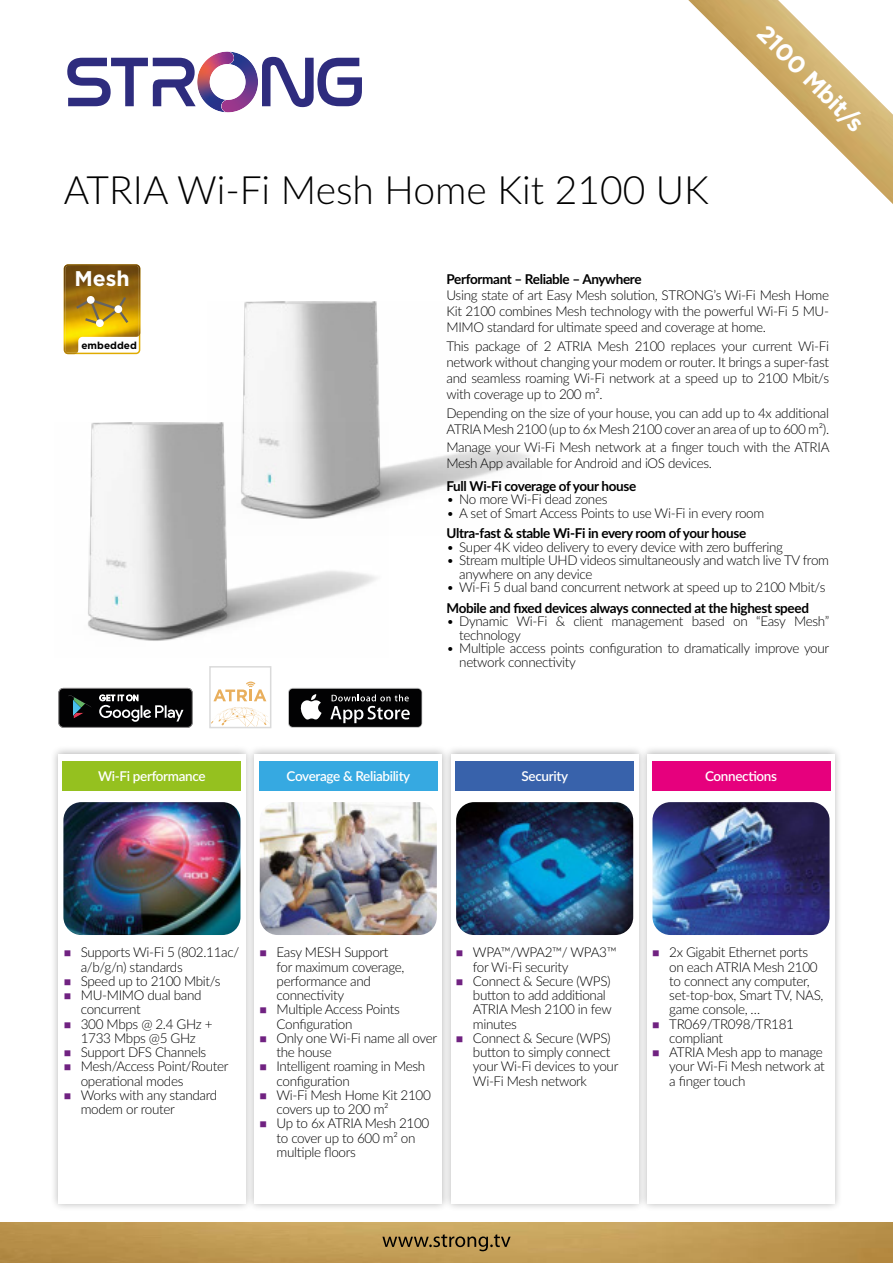
<style>
.page{position:relative;width:893px;height:1263px;background:#fff}
.page>*{position:absolute;margin:0;border:0;box-sizing:border-box;transform-origin:0 0}
.t1{font:300 39px "Lato";color:#000}
.t2{font:700 24px "Gotham";color:#fff}
.t3{font:700 21.3px "Gotham";color:#fff}
.t4{font:300 13.5px/14.2px "Lato";letter-spacing:-.025em;color:#000}
.t5{font:700 13.5px "Lato";letter-spacing:-.025em;color:#000}
.t6{font:600 13.5px "Lato";letter-spacing:-.025em;color:#fff}
.t7{font:700 10.05px "Gotham";color:#000}
.s1{color:#702281}
</style>
<div class="page">
<svg style="left:262px;top:57px;width:100px;height:50px"></svg>
<svg style="left:67px;top:52px;width:178px;height:60px"></svg>
<img style="left:688px;top:0;width:205px;height:204px">
<img style="left:0;top:1222px;width:893px;height:41px">
<svg style="left:382px;top:1234px;width:129px;height:17px;background:#9a7e47"></svg>
<img style="left:207px;top:301px;width:323px;height:200px">
<div style="left:246px;top:746px;width:204px;height:466px;background:#000;opacity:.3"></div>
<div style="left:255px;top:754px;width:187px;height:449px;background:#fff"></div>
<svg style="left:64px;top:264px;width:76px;height:90px;background:#b69231"></svg>
<div style="left:87px;top:296px;width:8px;height:8px;background:#fff;border-radius:50%"></div>
<div style="left:96px;top:319px;width:8px;height:8px;background:#fff;border-radius:50%"></div>
<div style="left:114px;top:305px;width:8px;height:8px;background:#fff;border-radius:50%"></div>
<div style="left:50px;top:746px;width:204px;height:466px;background:#000;opacity:.3"></div>
<div style="left:58px;top:754px;width:187px;height:449px;background:#fff"></div>
<div style="left:443px;top:746px;width:203px;height:466px;background:#000;opacity:.3"></div>
<div style="left:451px;top:754px;width:187px;height:449px;background:#fff"></div>
<div style="left:639px;top:746px;width:204px;height:466px;background:#000;opacity:.3"></div>
<div style="left:647px;top:754px;width:188px;height:449px;background:#fff"></div>
<img style="left:63px;top:802px;width:177px;height:133px">
<img style="left:456px;top:802px;width:177px;height:133px">
<img style="left:260px;top:802px;width:177px;height:133px">
<img style="left:652px;top:802px;width:178px;height:133px">
<img style="left:88px;top:423px;width:301px;height:218px">
<svg style="left:288px;top:688px;width:134px;height:40px"></svg>
<div style="left:289px;top:689px;width:133px;height:38px;background:#020203;border-radius:4px"></div>
<svg style="left:300px;top:694px;width:21px;height:26px"></svg>
<svg style="left:330px;top:694px;width:80px;height:29px"></svg>
<svg style="left:58px;top:688px;width:135px;height:40px;background:#292a2b"></svg>
<svg style="left:212px;top:707px;width:56px;height:18px"></svg>
<svg style="left:213px;top:681px;width:53px;height:20px"></svg>
<div style="left:209px;top:666px;width:62px;height:62px;border:2px solid #dadada"></div>
<div style="left:63px;top:761px;width:178px;height:30px;background:#95c11f"></div>
<div style="left:259px;top:761px;width:179px;height:30px;background:#36a9e1"></div>
<div style="left:455px;top:761px;width:179px;height:30px;background:#3862ab"></div>
<div style="left:652px;top:761px;width:178px;height:30px;background:#e6007d"></div>
<h1 class="t1" style="left:64px;top:175px;width:647px">ATRIA Wi-Fi Mesh Home Kit 2100 UK</h1>
<h2 class="t2" style="left:769px;top:21px;width:141px;rotate:45deg">2100 Mbit/s</h2>
<h3 class="t3" style="left:74px;top:269px;width:57px">Mesh</h3>
<p class="t7" style="left:81px;top:341px;width:57px">embedded</p>
<p class="t5" style="left:446px;top:274px;width:197px">Performant – Reliable – Anywhere</p>
<p class="t4" style="left:446px;top:286px;width:384px;line-height:16.2px;text-align:justify">Using state of art Easy Mesh solution, STRONG’s Wi-Fi Mesh Home Kit 2100 combines Mesh technology with the powerful Wi-Fi 5 MU-MIMO standard for ultimate speed and coverage at home.</p>
<p class="t4" style="left:446px;top:339px;width:384px;line-height:16.2px;text-align:justify">This package of 2 ATRIA Mesh 2100 replaces your current Wi-Fi network without changing your modem or router. It brings a super-fast and seamless roaming Wi-Fi network at a speed up to 2100 Mbit/s with coverage up to 200 m².</p>
<p class="t4" style="left:446px;top:404px;width:384px;line-height:16.2px">Depending on the size of your house, you can add up to 4x additional<br>ATRIA Mesh 2100 (up to 6x Mesh 2100 cover an area of up to 600 m²).</p>
<p class="t4" style="left:446px;top:439px;width:384px;line-height:16.2px">Manage your Wi-Fi Mesh network at a finger touch with the ATRIA<br>Mesh App available for Android and iOS devices.</p>
<p class="t5" style="left:446px;top:481px;width:191px">Full Wi-Fi coverage of your house</p>
<p class="t4" style="left:446px;top:494px;width:162px">• No more Wi-Fi dead zones</p>
<p class="t4" style="left:446px;top:507px;width:319px">• A set of Smart Access Points to use Wi-Fi in every room</p>
<p class="t5" style="left:446px;top:528px;width:301px">Ultra-fast &amp; stable Wi-Fi in every room of your house</p>
<p class="t4" style="left:446px;top:541px;width:338px">• Super 4K video delivery to every device with zero buffering</p>
<p class="t4" style="left:459px;top:555px;width:371px;line-height:13.5px;text-indent:-13px">• Stream multiple UHD videos simultaneously and watch live TV from anywhere on any device</p>
<p class="t4" style="left:446px;top:582px;width:380px">• Wi-Fi 5 dual band concurrent network at speed up to 2100 Mbit/s</p>
<p class="t5" style="left:446px;top:598px;width:364px">Mobile and fixed devices always connected at the highest speed</p>
<p class="t4" style="left:459px;top:616px;width:372px;line-height:13.5px;text-indent:-13px">• Dynamic Wi-Fi &amp; client management based on “Easy Mesh” technology</p>
<p class="t4" style="left:459px;top:643px;width:372px;line-height:13.5px;text-indent:-13px">• Multiple access points configuration to dramatically improve your network connectivity</p>
<p class="t6" style="left:98px;top:771px;width:109px">Wi-Fi performance</p>
<p class="t6" style="left:287px;top:771px;width:125px">Coverage &amp; Reliability</p>
<p class="t6" style="left:522px;top:771px;width:48px">Security</p>
<p class="t6" style="left:705px;top:766px;width:73px">Connections</p>
<p class="t4" style="left:81px;top:945px;width:160px;text-indent:-17px"><span class="s1">■</span> Supports Wi-Fi 5 (802.11ac/ a/b/g/n) standards</p>
<p class="t4" style="left:64px;top:973px;width:158px"><span class="s1">■</span> Speed up to 2100 Mbit/s</p>
<p class="t4" style="left:81px;top:987px;width:122px;text-indent:-17px"><span class="s1">■</span> MU-MIMO dual band concurrent</p>
<p class="t4" style="left:64px;top:1016px;width:150px;text-align:center"><span class="s1">■</span> 300 Mbps @ 2.4 GHz +<br>1733 Mbps @5 GHz</p>
<p class="t4" style="left:64px;top:1044px;width:144px"><span class="s1">■</span> Support DFS Channels</p>
<p class="t4" style="left:81px;top:1059px;width:149px;text-indent:-17px"><span class="s1">■</span> Mesh/Access Point/Router operational modes</p>
<p class="t4" style="left:81px;top:1087px;width:138px;text-indent:-17px"><span class="s1">■</span> Works with any standard modem or router</p>
<p class="t4" style="left:277px;top:945px;width:129px;text-indent:-17px"><span class="s1">■</span> Easy MESH Support for maximum coverage, performance and connectivity</p>
<p class="t4" style="left:277px;top:1002px;width:125px;text-indent:-17px"><span class="s1">■</span> Multiple Access Points<br>Configuration</p>
<p class="t4" style="left:277px;top:1030px;width:162px;text-indent:-17px"><span class="s1">■</span> Only one Wi-Fi name all over the house</p>
<p class="t4" style="left:277px;top:1060px;width:150px;text-indent:-17px"><span class="s1">■</span> Intelligent roaming in Mesh configuration</p>
<p class="t4" style="left:277px;top:1089px;width:156px;text-indent:-17px"><span class="s1">■</span> Wi-Fi Mesh Home Kit 2100 covers up to 200 m²</p>
<p class="t4" style="left:277px;top:1116px;width:154px;text-indent:-17px"><span class="s1">■</span> Up to 6x ATRIA Mesh 2100 to cover up to 600 m² on multiple floors</p>
<p class="t4" style="left:473px;top:945px;width:145px;text-indent:-17px"><span class="s1">■</span> WPA™/WPA2™/ WPA3™ for Wi-Fi security</p>
<p class="t4" style="left:473px;top:973px;width:140px;text-indent:-17px"><span class="s1">■</span> Connect &amp; Secure (WPS) button to add additional<br>ATRIA Mesh 2100 in few minutes</p>
<p class="t4" style="left:473px;top:1030px;width:147px;text-indent:-17px"><span class="s1">■</span> Connect &amp; Secure (WPS) button to simply connect your Wi-Fi devices to your<br>Wi-Fi Mesh network</p>
<p class="t4" style="left:669px;top:945px;width:156px;text-indent:-17px"><span class="s1">■</span> 2x Gigabit Ethernet ports on each ATRIA Mesh 2100 to connect any computer, set-top-box, Smart TV, NAS, game console, …</p>
<p class="t4" style="left:669px;top:1016px;width:126px;text-indent:-17px"><span class="s1">■</span> TR069/TR098/TR181 compliant</p>
<p class="t4" style="left:669px;top:1046px;width:157px;text-indent:-17px"><span class="s1">■</span> ATRIA Mesh app to manage your Wi-Fi Mesh network at a finger touch</p>
</div>
